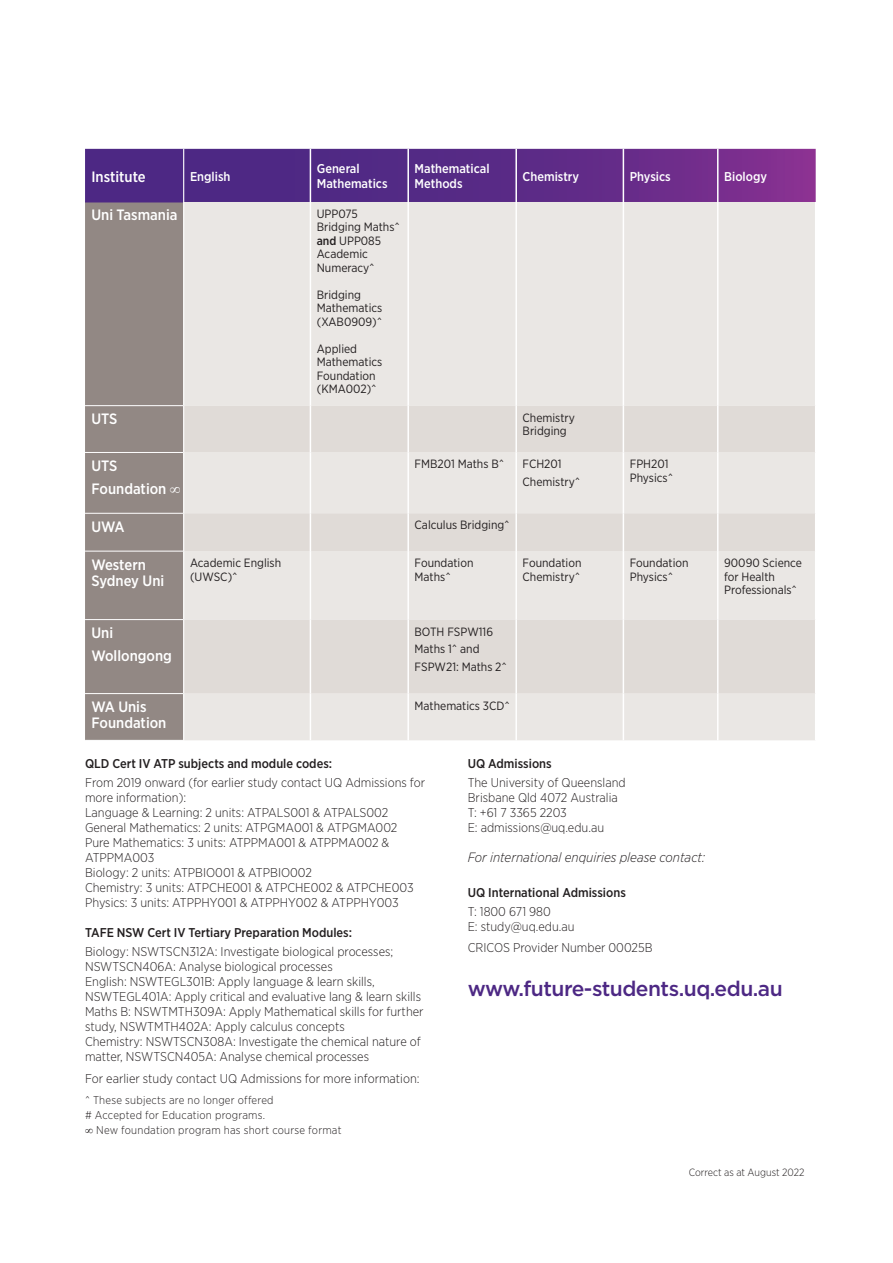
<style>
.page{position:relative;width:893px;height:1263px;background:#fff}
.page>*{position:absolute;margin:0;border:0;box-sizing:border-box;transform-origin:0 0}
.subhead{font:500 21px "Gotham";letter-spacing:-.025em;color:#4d2884}
.TABLE_HEAD{font:500 15px/16.5px "Gotham Narrow";color:#fff}
.body{font:italic 300 13.5px "Gotham Narrow";color:#231f20}
.body-2{font:300 12.75px/15px "Gotham Narrow";color:#231f20}
.Contact_SUB{font:500 12.75px "Gotham Narrow";color:#231f20}
.TABLE_HEAD-2{font:500 12.75px/15px "Gotham Narrow";color:#fff}
.table_body{font:12px/13.5px "Gotham Narrow";color:#231f20}
.body-3{font:300 11.25px "Gotham Narrow";letter-spacing:.02em;color:#231f20}
.body-4{font:300 10.5px "Gotham Narrow";color:#231f20}
.s1{font-weight:500}
</style>
<div class="page">
<svg style="left:85px;top:149px;width:731px;height:53px;background:#5d2b87"></svg>
<div style="left:85px;top:203px;width:98px;height:537px;background:#928884"></div>
<div style="left:184px;top:202px;width:631px;height:538px;background:#eae7e4"></div>
<svg style="left:184px;top:406px;width:631px;height:287px;background:#e4e0dc"></svg>
<hr style="left:85px;top:405px;width:98px;height:1px;background:#fff">
<hr style="left:85px;top:452px;width:98px;height:1px;background:#fff">
<hr style="left:85px;top:513px;width:98px;height:1px;background:#fff">
<hr style="left:85px;top:551px;width:98px;height:1px;background:#fff">
<hr style="left:85px;top:619px;width:98px;height:1px;background:#fff">
<hr style="left:85px;top:693px;width:98px;height:1px;background:#fff">
<hr style="left:310px;top:202px;width:1px;height:204px;background:#fff">
<hr style="left:407px;top:202px;width:2px;height:204px;background:#fff">
<hr style="left:515px;top:202px;width:2px;height:204px;background:#fff">
<hr style="left:623px;top:202px;width:1px;height:204px;background:#fff">
<hr style="left:717px;top:202px;width:1px;height:204px;background:#fff">
<hr style="left:310px;top:406px;width:1px;height:46px;background:#fff">
<hr style="left:407px;top:406px;width:2px;height:46px;background:#fff">
<hr style="left:515px;top:406px;width:2px;height:46px;background:#fff">
<hr style="left:623px;top:406px;width:1px;height:46px;background:#fff">
<hr style="left:717px;top:406px;width:1px;height:46px;background:#fff">
<hr style="left:310px;top:452px;width:1px;height:61px;background:#fff">
<hr style="left:407px;top:452px;width:2px;height:61px;background:#fff">
<hr style="left:515px;top:452px;width:2px;height:61px;background:#fff">
<hr style="left:623px;top:452px;width:1px;height:61px;background:#fff">
<hr style="left:717px;top:452px;width:1px;height:61px;background:#fff">
<hr style="left:310px;top:513px;width:1px;height:38px;background:#fff">
<hr style="left:407px;top:513px;width:2px;height:38px;background:#fff">
<hr style="left:515px;top:513px;width:2px;height:38px;background:#fff">
<hr style="left:623px;top:513px;width:1px;height:38px;background:#fff">
<hr style="left:717px;top:513px;width:1px;height:38px;background:#fff">
<hr style="left:310px;top:551px;width:1px;height:69px;background:#fff">
<hr style="left:407px;top:551px;width:2px;height:69px;background:#fff">
<hr style="left:515px;top:551px;width:2px;height:69px;background:#fff">
<hr style="left:623px;top:551px;width:1px;height:69px;background:#fff">
<hr style="left:717px;top:551px;width:1px;height:69px;background:#fff">
<hr style="left:310px;top:620px;width:1px;height:73px;background:#fff">
<hr style="left:407px;top:620px;width:2px;height:73px;background:#fff">
<hr style="left:515px;top:620px;width:2px;height:73px;background:#fff">
<hr style="left:623px;top:620px;width:1px;height:73px;background:#fff">
<hr style="left:717px;top:620px;width:1px;height:73px;background:#fff">
<hr style="left:310px;top:693px;width:1px;height:47px;background:#fff">
<hr style="left:407px;top:693px;width:2px;height:47px;background:#fff">
<hr style="left:515px;top:693px;width:2px;height:47px;background:#fff">
<hr style="left:623px;top:693px;width:1px;height:47px;background:#fff">
<hr style="left:717px;top:693px;width:1px;height:47px;background:#fff">
<hr style="left:407px;top:149px;width:2px;height:53px;background:#fff">
<hr style="left:515px;top:149px;width:2px;height:53px;background:#fff">
<hr style="left:623px;top:149px;width:1px;height:53px;background:#fff">
<hr style="left:717px;top:149px;width:1px;height:53px;background:#fff">
<hr style="left:183px;top:149px;width:1px;height:53px;background:#fff">
<hr style="left:310px;top:149px;width:1px;height:53px;background:#fff">
<p class="TABLE_HEAD" style="left:91px;top:169px;width:56px">Institute</p>
<p class="TABLE_HEAD-2" style="left:190px;top:168px;width:42px">English</p>
<p class="TABLE_HEAD-2" style="left:317px;top:161px;width:72px">General<br>Mathematics</p>
<p class="TABLE_HEAD-2" style="left:415px;top:161px;width:76px">Mathematical<br>Methods</p>
<p class="TABLE_HEAD-2" style="left:523px;top:168px;width:58px">Chemistry</p>
<p class="TABLE_HEAD-2" style="left:630px;top:168px;width:43px">Physics</p>
<p class="TABLE_HEAD-2" style="left:724px;top:168px;width:44px">Biology</p>
<p class="TABLE_HEAD" style="left:91px;top:207px;width:88px">Uni Tasmania</p>
<p class="table_body" style="left:317px;top:207px;width:85px">UPP075<br>Bridging Maths^ <span class="s1">and</span> UPP085<br>Academic<br>Numeracy^</p>
<p class="table_body" style="left:317px;top:288px;width:67px">Bridging<br>Mathematics (XAB0909)^</p>
<p class="table_body" style="left:317px;top:342px;width:67px">Applied<br>Mathematics<br>Foundation (KMA002)^</p>
<p class="TABLE_HEAD" style="left:91px;top:410px;width:28px">UTS</p>
<p class="table_body" style="left:523px;top:410px;width:54px">Chemistry<br>Bridging</p>
<p class="TABLE_HEAD" style="left:91px;top:457px;width:28px">UTS</p>
<p class="TABLE_HEAD" style="left:91px;top:480px;width:91px">Foundation ∞</p>
<p class="table_body" style="left:415px;top:457px;width:91px">FMB201 Maths B^</p>
<p class="table_body" style="left:523px;top:457px;width:41px">FCH201</p>
<p class="table_body" style="left:523px;top:475px;width:59px">Chemistry^</p>
<p class="table_body" style="left:630px;top:457px;width:45px">FPH201<br>Physics^</p>
<p class="TABLE_HEAD" style="left:91px;top:518px;width:35px">UWA</p>
<p class="table_body" style="left:415px;top:518px;width:97px">Calculus Bridging^</p>
<p class="TABLE_HEAD" style="left:91px;top:556px;width:74px">Western<br>Sydney Uni</p>
<p class="table_body" style="left:190px;top:556px;width:93px">Academic English (UWSC)^</p>
<p class="table_body" style="left:415px;top:556px;width:60px">Foundation<br>Maths^</p>
<p class="table_body" style="left:523px;top:556px;width:60px">Foundation<br>Chemistry^</p>
<p class="table_body" style="left:630px;top:556px;width:60px">Foundation<br>Physics^</p>
<p class="table_body" style="left:724px;top:556px;width:79px">90090 Science for Health<br>Professionals^</p>
<p class="TABLE_HEAD" style="left:91px;top:624px;width:23px">Uni</p>
<p class="TABLE_HEAD" style="left:91px;top:647px;width:82px">Wollongong</p>
<p class="table_body" style="left:415px;top:624px;width:80px">BOTH FSPW116</p>
<p class="table_body" style="left:415px;top:642px;width:66px">Maths 1^ and</p>
<p class="table_body" style="left:415px;top:660px;width:94px">FSPW21: Maths 2^</p>
<p class="TABLE_HEAD" style="left:91px;top:698px;width:77px">WA Unis<br>Foundation</p>
<p class="table_body" style="left:415px;top:698px;width:97px">Mathematics 3CD^</p>
<p class="Contact_SUB" style="left:85px;top:755px;width:249px">QLD Cert IV ATP subjects and module codes:</p>
<p class="body-2" style="left:85px;top:775px;width:342px">From 2019 onward (for earlier study contact UQ Admissions for more information):<br>Language &amp; Learning: 2 units: ATPALS001 &amp; ATPALS002<br>General Mathematics: 2 units: ATPGMA001 &amp; ATPGMA002<br>Pure Mathematics: 3 units: ATPPMA001 &amp; ATPPMA002 &amp; ATPPMA003<br>Biology: 2 units: ATPBIO001 &amp; ATPBIO002<br>Chemistry: 3 units: ATPCHE001 &amp; ATPCHE002 &amp; ATPCHE003<br>Physics: 3 units: ATPPHY001 &amp; ATPPHY002 &amp; ATPPHY003</p>
<p class="Contact_SUB" style="left:85px;top:924px;width:269px">TAFE NSW Cert IV Tertiary Preparation Modules:</p>
<p class="body-2" style="left:85px;top:944px;width:340px">Biology: NSWTSCN312A: Investigate biological processes; NSWTSCN406A: Analyse biological processes<br>English: NSWTEGL301B: Apply language &amp; learn skills, NSWTEGL401A: Apply critical and evaluative lang &amp; learn skills Maths B: NSWTMTH309A: Apply Mathematical skills for further study, NSWTMTH402A: Apply calculus concepts<br>Chemistry: NSWTSCN308A: Investigate the chemical nature of matter, NSWTSCN405A: Analyse chemical processes</p>
<p class="body-2" style="left:85px;top:1070px;width:336px">For earlier study contact UQ Admissions for more information:</p>
<p class="body-3" style="left:85px;top:1093px;width:190px">^ These subjects are no longer offered</p>
<p class="body-3" style="left:85px;top:1108px;width:181px"># Accepted for Education programs.</p>
<p class="body-3" style="left:85px;top:1123px;width:258px">∞ New foundation program has short course format</p>
<p class="Contact_SUB" style="left:468px;top:755px;width:85px">UQ Admissions</p>
<p class="body-2" style="left:468px;top:775px;width:159px">The University of Queensland</p>
<p class="body-2" style="left:468px;top:790px;width:152px">Brisbane Qld 4072 Australia</p>
<p class="body-2" style="left:468px;top:805px;width:101px">T: +61 7 3365 2203</p>
<p class="body-2" style="left:468px;top:820px;width:138px">E: admissions@uq.edu.au</p>
<p class="body" style="left:468px;top:849px;width:239px">For international enquiries please contact:</p>
<p class="Contact_SUB" style="left:468px;top:884px;width:160px">UQ International Admissions</p>
<p class="body-2" style="left:468px;top:903px;width:108px">T: 1800 671 980<br>E: study@uq.edu.au</p>
<p class="body-2" style="left:468px;top:940px;width:186px">CRICOS Provider Number 00025B</p>
<p class="subhead" style="left:468px;top:974px;width:317px">www.future-students.uq.edu.au</p>
<p class="body-4" style="left:689px;top:1165px;width:117px">Correct as at August 2022</p>
</div>
